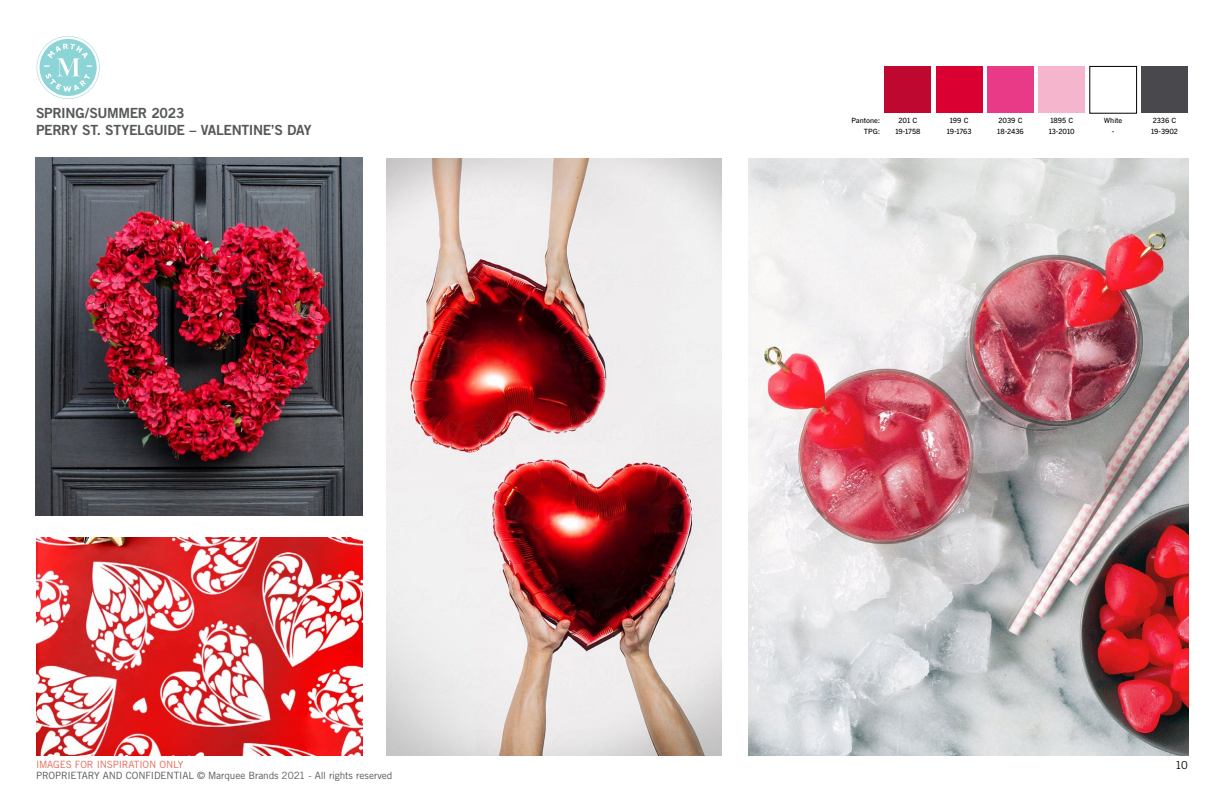
<style>
.page{position:relative;width:1224px;height:792px;background:#fff}
.page>*{position:absolute;margin:0;border:0;box-sizing:border-box;transform-origin:0 0}
.t1{font:14px/16.8px "Trade Gothic Bold Two";letter-spacing:-.03em;color:#55585a}
.t2{font:11px "Trade Gothic";color:#000}
.t3{font:10px "Trade Gothic";letter-spacing:-.01em;color:#55585a}
.t4{font:10px "Trade Gothic";letter-spacing:-.015em;color:#e26a57}
.t5{font:500 7px/10.3px "MSL Gothic";color:#000;text-align:center}
</style>
<div class="page">
<svg style="left:36px;top:36px;width:64px;height:63px"></svg>
<div style="left:936px;top:66px;width:47px;height:47px;background:#da0032"></div>
<div style="left:885px;top:66px;width:46px;height:47px;background:#bf0830"></div>
<div style="left:1090px;top:66px;width:47px;height:47px;border:1px solid #000"></div>
<div style="left:1038px;top:66px;width:47px;height:47px;background:#f5b5cc"></div>
<div style="left:987px;top:66px;width:47px;height:47px;background:#e93a87"></div>
<div style="left:1141px;top:66px;width:47px;height:47px;background:#49484d"></div>
<img style="left:35px;top:158px;width:327px;height:358px">
<img style="left:36px;top:537px;width:326px;height:219px">
<img style="left:387px;top:158px;width:334px;height:598px">
<img style="left:749px;top:158px;width:439px;height:598px">
<h1 class="t1" style="left:36px;top:104px;width:277px">SPRING/SUMMER 2023<br>PERRY ST. STYELGUIDE – VALENTINE’S DAY</h1>
<p class="t5" style="left:852px;top:116px;width:30px;text-align:right">Pantone:<br>TPG:</p>
<p class="t5" style="left:947px;top:116px;width:27px">199 C<br>19-1763</p>
<p class="t5" style="left:895px;top:116px;width:27px">201 C<br>19-1758</p>
<p class="t5" style="left:1104px;top:116px;width:20px">White -</p>
<p class="t5" style="left:997px;top:116px;width:28px;text-align:left">2039 C<br>18-2436</p>
<p class="t5" style="left:1151px;top:116px;width:28px;text-align:left">2336 C<br>19-3902</p>
<p class="t5" style="left:1049px;top:116px;width:28px;text-align:left">1895 C<br>13-2010</p>
<h3 class="t4" style="left:36px;top:759px;width:149px">IMAGES FOR INSPIRATION ONLY</h3>
<h2 class="t2" style="left:1175px;top:759px;width:14px">10</h2>
<h3 class="t3" style="left:36px;top:769px;width:358px">PROPRIETARY AND CONFIDENTIAL © Marquee Brands 2021 - All rights reserved</h3>
</div>
